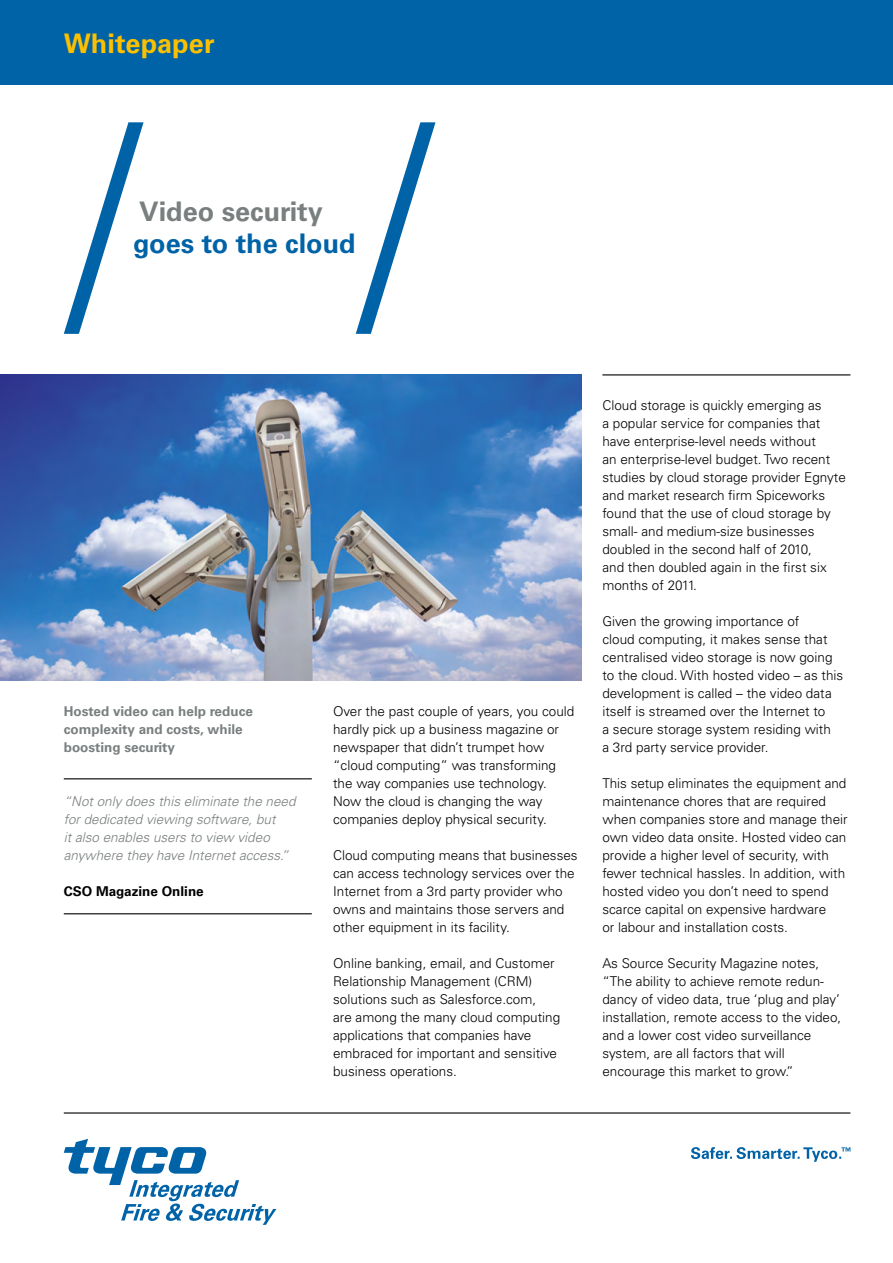
<style>
.page{position:relative;width:893px;height:1263px;background:#fff}
.page>*{position:absolute;margin:0;border:0;box-sizing:border-box;transform-origin:0 0}
.t1{font:700 27px "Univers LT Std";color:#0063a7}
.t2{font:700 27px "Univers LT Std";color:#797e7f}
.t3{font:700 27px "Univers LT Std";letter-spacing:.005em;color:#fcc000}
.t4{font:300 13.5px/18px "Univers LT Std";color:#000}
.t5{font:italic 300 13.5px/18px "Univers LT Std";color:#797e7f}
.t6{font:700 13.5px/18px "Univers LT Std";color:#797e7f}
.t7{font:700 13.5px "Univers LT Std";color:#000}
</style>
<div class="page">
<div style="left:0;top:0;width:893px;height:85px;background:#0063a7"></div>
<svg style="left:64px;top:122px;width:80px;height:212px"></svg>
<svg style="left:356px;top:122px;width:79px;height:212px"></svg>
<hr style="left:64px;top:1112px;width:786px;height:1px;background:#000">
<svg style="left:691px;top:1147px;width:159px;height:15px"></svg>
<svg style="left:64px;top:1139px;width:212px;height:86px"></svg>
<hr style="left:602px;top:374px;width:248px;height:1px;background:#000">
<img style="left:0;top:374px;width:581px;height:306px">
<hr style="left:64px;top:778px;width:248px;height:1px;background:#000">
<hr style="left:64px;top:913px;width:248px;height:1px;background:#000">
<h1 class="t3" style="left:64px;top:28px;width:152px">Whitepaper</h1>
<h1 class="t2" style="left:139px;top:196px;width:185px">Video security</h1>
<h1 class="t1" style="left:133px;top:227px;width:224px">goes to the cloud</h1>
<p class="t6" style="left:64px;top:703px;width:191px">Hosted video can help reduce complexity and costs, while boosting security</p>
<p class="t4" style="left:333px;top:703px;width:243px">Over the past couple of years, you could hardly pick up a business magazine or newspaper that didn’t trumpet how “cloud computing” was transforming the way companies use technology.<br>Now the cloud is changing the way companies deploy physical security.</p>
<p class="t4" style="left:333px;top:847px;width:246px">Cloud computing means that businesses can access technology services over the Internet from a 3rd party provider who owns and maintains those servers and other equipment in its facility.</p>
<p class="t4" style="left:333px;top:954px;width:229px">Online banking, email, and Customer Relationship Management (CRM) solutions such as Salesforce.com,<br>are among the many cloud computing applications that companies have embraced for important and sensitive business operations.</p>
<p class="t5" style="left:64px;top:793px;width:233px">“Not only does this eliminate the need for dedicated viewing software, but<br>it also enables users to view video anywhere they have Internet access.”</p>
<p class="t7" style="left:64px;top:884px;width:142px">CSO Magazine Online</p>
<p class="t4" style="left:602px;top:396px;width:245px">Cloud storage is quickly emerging as<br>a popular service for companies that have enterprise-level needs without<br>an enterprise-level budget. Two recent studies by cloud storage provider Egnyte and market research firm Spiceworks found that the use of cloud storage by small- and medium-size businesses doubled in the second half of 2010,<br>and then doubled again in the first six months of 2011.</p>
<p class="t4" style="left:602px;top:612px;width:242px">Given the growing importance of<br>cloud computing, it makes sense that centralised video storage is now going to the cloud. With hosted video – as this development is called – the video data itself is streamed over the Internet to<br>a secure storage system residing with<br>a 3rd party service provider.</p>
<p class="t4" style="left:602px;top:774px;width:247px">This setup eliminates the equipment and maintenance chores that are required when companies store and manage their own video data onsite. Hosted video can provide a higher level of security, with fewer technical hassles. In addition, with hosted video you don’t need to spend scarce capital on expensive hardware<br>or labour and installation costs.</p>
<p class="t4" style="left:602px;top:954px;width:240px">As Source Security Magazine notes, “The ability to achieve remote redun&shy;dancy of video data, true ‘plug and play’ installation, remote access to the video, and a lower cost video surveillance system, are all factors that will encourage this market to grow.”</p>
</div>
